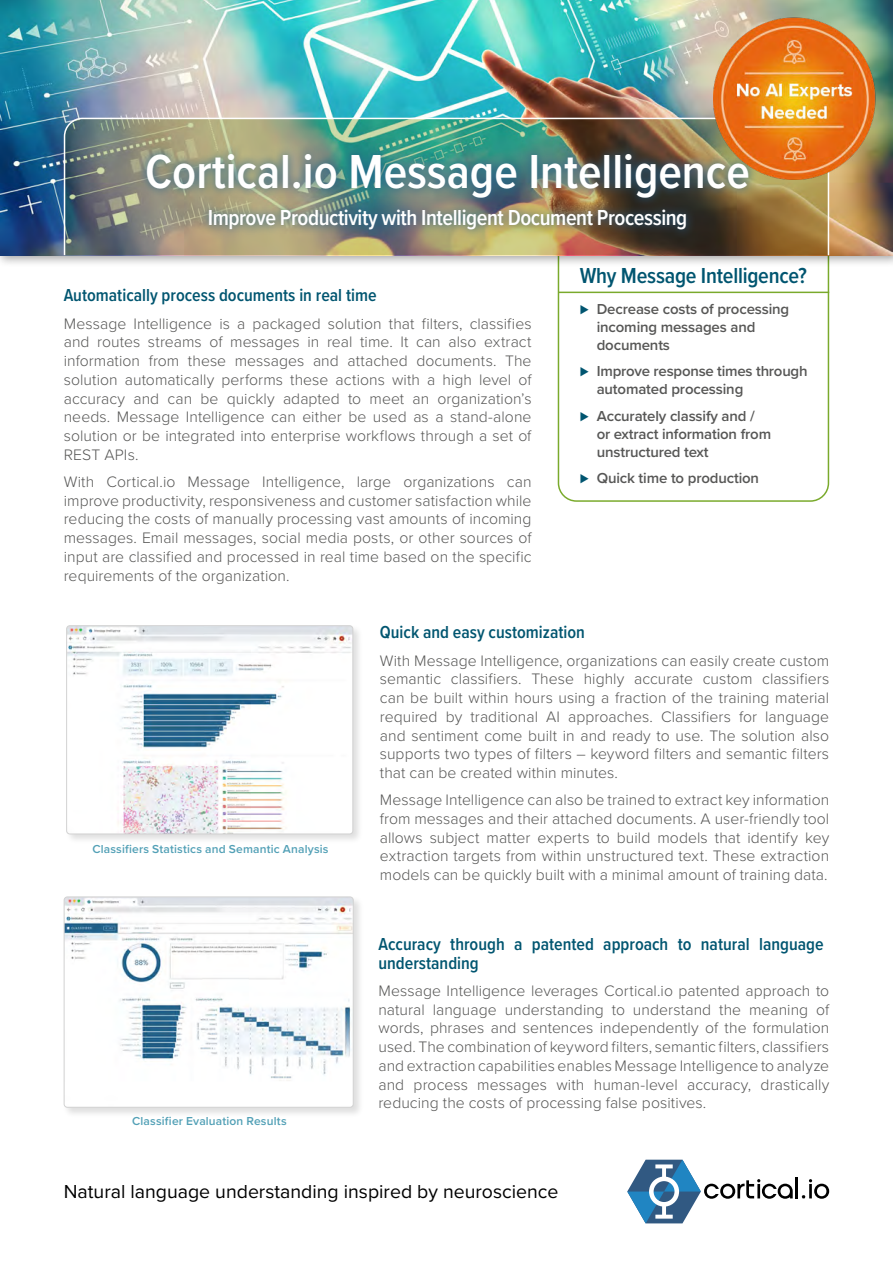
<style>
.page{position:relative;width:893px;height:1263px;background:#fff}
.page>*{position:absolute;margin:0;border:0;box-sizing:border-box;transform-origin:0 0}
.t1{font:600 49.5px "Proxima Nova Cond";color:#fff}
.t2{font:600 22.5px "Proxima Nova Cond";letter-spacing:-.02em;color:#fff}
.t3{font:600 22.5px "Proxima Nova Cond";letter-spacing:-.01em;color:#005570}
.t4{font:19.5px "Proxima Nova";color:#000}
.t5{font:600 18px/19.5px "Proxima Nova Cond";color:#005570}
.t6{font:300 15.75px/18.8px "Proxima Nova";color:#575756;text-align:justify}
.t7{font:600 15px/18px "Proxima Nova";letter-spacing:-.01em;color:#575756}
.t8{font:600 12px "Proxima Nova";letter-spacing:.015em;color:#52a0b6}
.s1{color:#005570}
</style>
<div class="page">
<hr style="left:796px;top:1177px;width:2px;height:21px;background:#000">
<svg style="left:627px;top:1160px;width:166px;height:63px"></svg>
<svg style="left:802px;top:1179px;width:27px;height:20px"></svg>
<div style="left:558px;top:232px;width:271px;height:270px;border:2px solid #7aaa2c;border-radius:18px"></div>
<div style="left:0;top:0;width:893px;height:267px;background:#000;opacity:.35"></div>
<img style="left:0;top:0;width:893px;height:255px">
<hr style="left:559px;top:292px;width:270px;height:1px;background:#7aaa2c">
<img style="left:63px;top:117px;width:767px;height:140px">
<img style="left:138px;top:145px;width:620px;height:94px">
<img style="left:713px;top:18px;width:163px;height:163px">
<div style="left:65px;top:624px;width:299px;height:221px;background:#000;opacity:.13"></div>
<img style="left:67px;top:626px;width:286px;height:208px">
<div style="left:66px;top:625px;width:287px;height:209px;border:1px solid #d2d2d2;border-radius:3px"></div>
<div style="left:62px;top:895px;width:302px;height:223px;background:#000;opacity:.13"></div>
<img style="left:64px;top:897px;width:289px;height:210px">
<div style="left:64px;top:897px;width:289px;height:210px;border:1px solid #d2d2d2;border-radius:3px"></div>
<h1 class="t1" style="left:145px;top:135px;width:606px">Cortical.io Message Intelligence</h1>
<h2 class="t2" style="left:208px;top:201px;width:481px">Improve Productivity with Intelligent Document Processing</h2>
<p class="t5" style="left:64px;top:285px;width:314px">Automatically process documents in real time</p>
<p class="t6" style="left:64px;top:313px;width:469px">Message Intelligence is a packaged solution that filters, classifies and routes streams of messages in real time. It can also extract information from these messages and attached documents. The solution automatically performs these actions with a high level of accuracy and can be quickly adapted to meet an organization’s needs. Message Intelligence can either be used as a stand-alone solution or be integrated into enterprise workflows through a set of REST APIs.</p>
<p class="t6" style="left:64px;top:471px;width:469px">With Cortical.io Message Intelligence, large organizations can improve productivity, responsiveness and customer satisfaction while reducing the costs of manually processing vast amounts of incoming messages. Email messages, social media posts, or other sources of input are classified and processed in real time based on the specific requirements of the organization.</p>
<h2 class="t3" style="left:580px;top:259px;width:229px">Why Message Intelligence?</h2>
<p class="t7" style="left:597px;top:299px;width:194px;text-indent:-17px"><span class="s1">⊲</span> Decrease costs of processing incoming messages and documents</p>
<p class="t7" style="left:597px;top:362px;width:212px;text-indent:-17px"><span class="s1">⊲</span> Improve response times through automated processing</p>
<p class="t7" style="left:597px;top:406px;width:176px;text-indent:-17px"><span class="s1">⊲</span> Accurately classify and / or extract information from unstructured text</p>
<p class="t7" style="left:580px;top:469px;width:181px"><span class="s1">⊲</span> Quick time to production</p>
<p class="t8" style="left:92px;top:839px;width:238px">Classifiers Statistics and Semantic Analysis</p>
<p class="t8" style="left:132px;top:1112px;width:156px">Classifier Evaluation Results</p>
<p class="t5" style="left:380px;top:622px;width:207px">Quick and easy customization</p>
<p class="t6" style="left:380px;top:650px;width:451px">With Message Intelligence, organizations can easily create custom semantic classifiers. These highly accurate custom classifiers can be built within hours using a fraction of the training material required by traditional AI approaches. Classifiers for language and sentiment come built in and ready to use. The solution also supports two types of filters – keyword filters and semantic filters that can be created within minutes.</p>
<p class="t6" style="left:380px;top:790px;width:451px">Message Intelligence can also be trained to extract key information from messages and their attached documents. A user-friendly tool allows subject matter experts to build models that identify key extraction targets from within unstructured text. These extraction models can be quickly built with a minimal amount of training data.</p>
<p class="t5" style="left:378px;top:933px;width:447px">Accuracy through a patented approach to natural language understanding</p>
<p class="t6" style="left:378px;top:980px;width:452px">Message Intelligence leverages Cortical.io patented approach to natural language understanding to understand the meaning of words, phrases and sentences independently of the formulation used. The combination of keyword filters, semantic filters, classifiers and extraction capabilities enables Message Intelligence to analyze and process messages with human-level accuracy, drastically reducing the costs of processing false positives.</p>
<p class="t4" style="left:64px;top:1177px;width:496px">Natural language understanding inspired by neuroscience</p>
</div>
